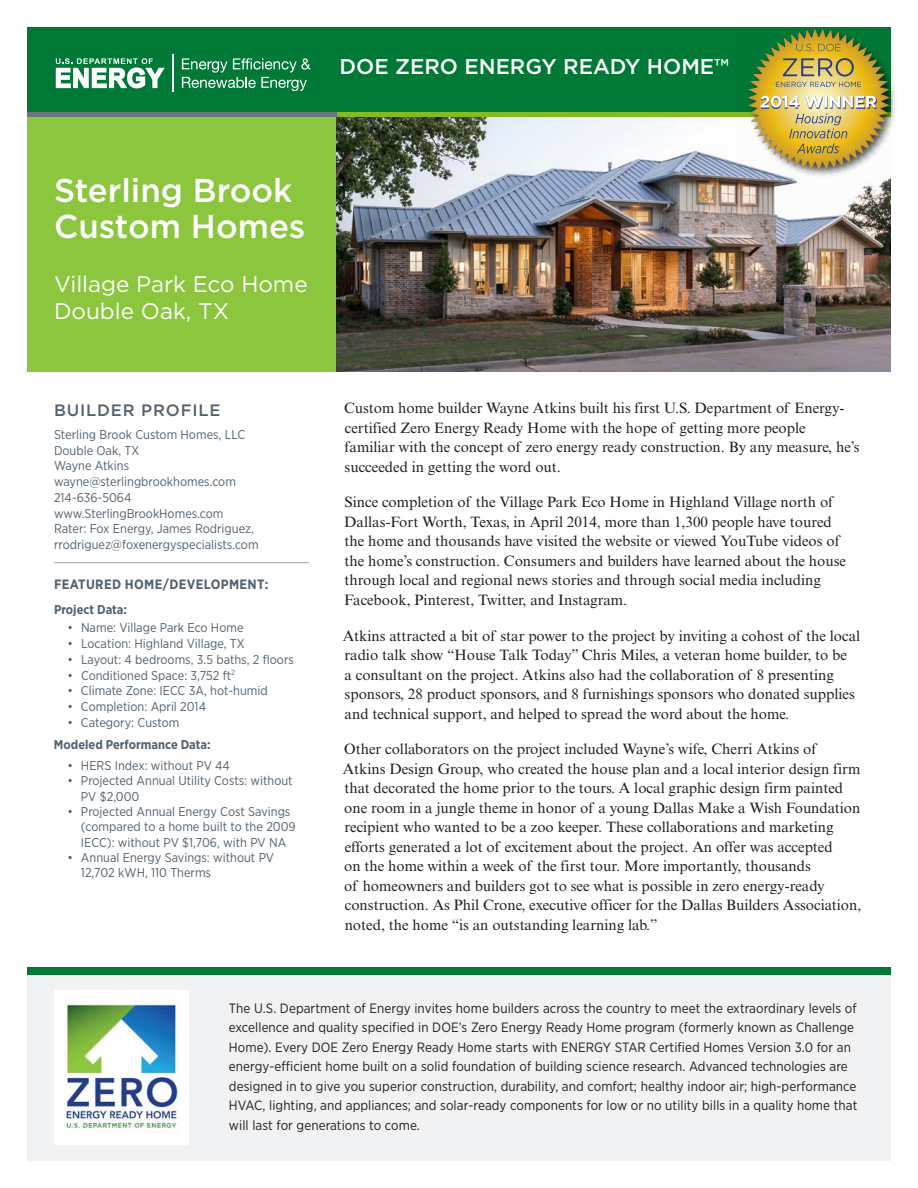
<style>
.page{position:relative;width:918px;height:1188px;background:#fff}
.page>*{position:absolute;margin:0;border:0;box-sizing:border-box;transform-origin:0 0}
.t1{font:500 33px/36px "Gotham";color:#fff}
.t2{font:22.5px/27px "Gotham";color:#fff}
.t3{font:500 21.3px "Gotham";color:#fff}
.t4{font:500 16.5px "Gotham";letter-spacing:.05em;color:#52626f}
.t5{font:15px/19.5px "Times New Roman MT Std";color:#231f20}
.t6{font:13.5px/19.5px "Gotham Narrow";letter-spacing:.005em;color:#231f20}
.t7{font:700 13.5px "Gotham Narrow";letter-spacing:.025em;color:#52626f}
.t8{font:12.75px/15.8px "Gotham Narrow";color:#52626f}
.t9{font:700 12.75px "Gotham Narrow";color:#52626f}
</style>
<div class="page">
<div style="left:27px;top:117px;width:310px;height:255px;background:#8bc63e"></div>
<img style="left:337px;top:117px;width:554px;height:255px">
<div style="left:27px;top:971px;width:864px;height:190px;background:#f0f2f3"></div>
<div style="left:27px;top:27px;width:864px;height:85px;background:#007836"></div>
<svg style="left:56px;top:58px;width:109px;height:30px"></svg>
<hr style="left:173px;top:55px;width:1px;height:37px;background:#fff">
<svg style="left:182px;top:58px;width:129px;height:33px"></svg>
<div style="left:337px;top:112px;width:554px;height:5px;background:#82bb27"></div>
<div style="left:27px;top:112px;width:310px;height:5px;background:#6a747b"></div>
<img style="left:54px;top:991px;width:135px;height:153px">
<div style="left:27px;top:968px;width:864px;height:7px;background:#007836"></div>
<hr style="left:54px;top:562px;width:255px;height:1px;background:#9aa2ad">
<img style="left:735px;top:28px;width:161px;height:187px">
<svg style="left:797px;top:144px;width:42px;height:9px"></svg>
<svg style="left:789px;top:114px;width:58px;height:24px"></svg>
<svg style="left:761px;top:96px;width:116px;height:13px"></svg>
<svg style="left:761px;top:96px;width:115px;height:12px"></svg>
<svg style="left:796px;top:44px;width:45px;height:7px"></svg>
<svg style="left:776px;top:58px;width:85px;height:29px;background:#c3ae63"></svg>
<h3 class="t3" style="left:339px;top:54px;width:391px">DOE ZERO ENERGY READY HOME™</h3>
<h1 class="t1" style="left:54px;top:172px;width:253px">Sterling Brook<br>Custom Homes</h1>
<h2 class="t2" style="left:54px;top:270px;width:255px">Village Park Eco Home<br>Double Oak, TX</h2>
<p class="t4" style="left:54px;top:401px;width:168px">BUILDER PROFILE</p>
<p class="t8" style="left:54px;top:426px;width:206px">Sterling Brook Custom Homes, LLC<br>Double Oak, TX<br>Wayne Atkins wayne@sterlingbrookhomes.com<br>214-636-5064 www.SterlingBrookHomes.com<br>Rater: Fox Energy, James Rodriguez, rrodriguez@foxenergyspecialists.com</p>
<p class="t7" style="left:54px;top:576px;width:216px">FEATURED HOME/DEVELOPMENT:</p>
<p class="t9" style="left:54px;top:602px;width:75px">Project Data:</p>
<p class="t8" style="left:68px;top:620px;width:178px">• Name: Village Park Eco Home</p>
<p class="t8" style="left:68px;top:636px;width:179px">• Location: Highland Village, TX</p>
<p class="t8" style="left:68px;top:651px;width:228px">• Layout: 4 bedrooms, 3.5 baths, 2 floors</p>
<p class="t8" style="left:68px;top:667px;width:169px">• Conditioned Space: 3,752 ft<sup>2</sup></p>
<p class="t8" style="left:67px;top:683px;width:202px">• Climate Zone: IECC 3A, hot-humid</p>
<p class="t8" style="left:67px;top:698px;width:140px">• Completion: April 2014</p>
<p class="t8" style="left:67px;top:715px;width:113px">• Category: Custom</p>
<p class="t9" style="left:54px;top:737px;width:158px">Modeled Performance Data:</p>
<p class="t8" style="left:67px;top:757px;width:164px">• HERS Index: without PV 44</p>
<p class="t8" style="left:81px;top:773px;width:213px;line-height:15.3px;text-indent:-14px">• Projected Annual Utility Costs: without<br>PV $2,000</p>
<p class="t8" style="left:81px;top:804px;width:216px;line-height:15.3px;text-indent:-14px">• Projected Annual Energy Cost Savings (compared to a home built to the 2009<br>IECC): without PV $1,706, with PV NA</p>
<p class="t8" style="left:81px;top:849px;width:195px;line-height:15.3px;text-indent:-14px">• Annual Energy Savings: without PV<br>12,702 kWH, 110 Therms</p>
<p class="t5" style="left:344px;top:398px;width:517px">Custom home builder Wayne Atkins built his first U.S. Department of Energy&shy;certified Zero Energy Ready Home with the hope of getting more people<br>familiar with the concept of zero energy ready construction. By any measure, he’s succeeded in getting the word out.</p>
<p class="t5" style="left:344px;top:493px;width:504px">Since completion of the Village Park Eco Home in Highland Village north of Dallas-Fort Worth, Texas, in April 2014, more than 1,300 people have toured the home and thousands have visited the website or viewed YouTube videos of the home’s construction. Consumers and builders have learned about the house through local and regional news stories and through social media including Facebook, Pinterest, Twitter, and Instagram.</p>
<p class="t5" style="left:343px;top:626px;width:519px">Atkins attracted a bit of star power to the project by inviting a cohost of the local radio talk show “House Talk Today” Chris Miles, a veteran home builder, to be<br>a consultant on the project. Atkins also had the collaboration of 8 presenting sponsors, 28 product sponsors, and 8 furnishings sponsors who donated supplies and technical support, and helped to spread the word about the home.</p>
<p class="t5" style="left:343px;top:740px;width:520px">Other collaborators on the project included Wayne’s wife, Cherri Atkins of Atkins Design Group, who created the house plan and a local interior design firm that decorated the home prior to the tours. A local graphic design firm painted one room in a jungle theme in honor of a young Dallas Make a Wish Foundation recipient who wanted to be a zoo keeper. These collaborations and marketing efforts generated a lot of excitement about the project. An offer was accepted<br>on the home within a week of the first tour. More importantly, thousands<br>of homeowners and builders got to see what is possible in zero energy-ready construction. As Phil Crone, executive officer for the Dallas Builders Association, noted, the home “is an outstanding learning lab.”</p>
<p class="t6" style="left:229px;top:998px;width:630px">The U.S. Department of Energy invites home builders across the country to meet the extraordinary levels of excellence and quality specified in DOE’s Zero Energy Ready Home program (formerly known as Challenge Home). Every DOE Zero Energy Ready Home starts with ENERGY STAR Certified Homes Version 3.0 for an energy-efficient home built on a solid foundation of building science research. Advanced technologies are designed in to give you superior construction, durability, and comfort; healthy indoor air; high-performance HVAC, lighting, and appliances; and solar-ready components for low or no utility bills in a quality home that will last for generations to come.</p>
</div>
